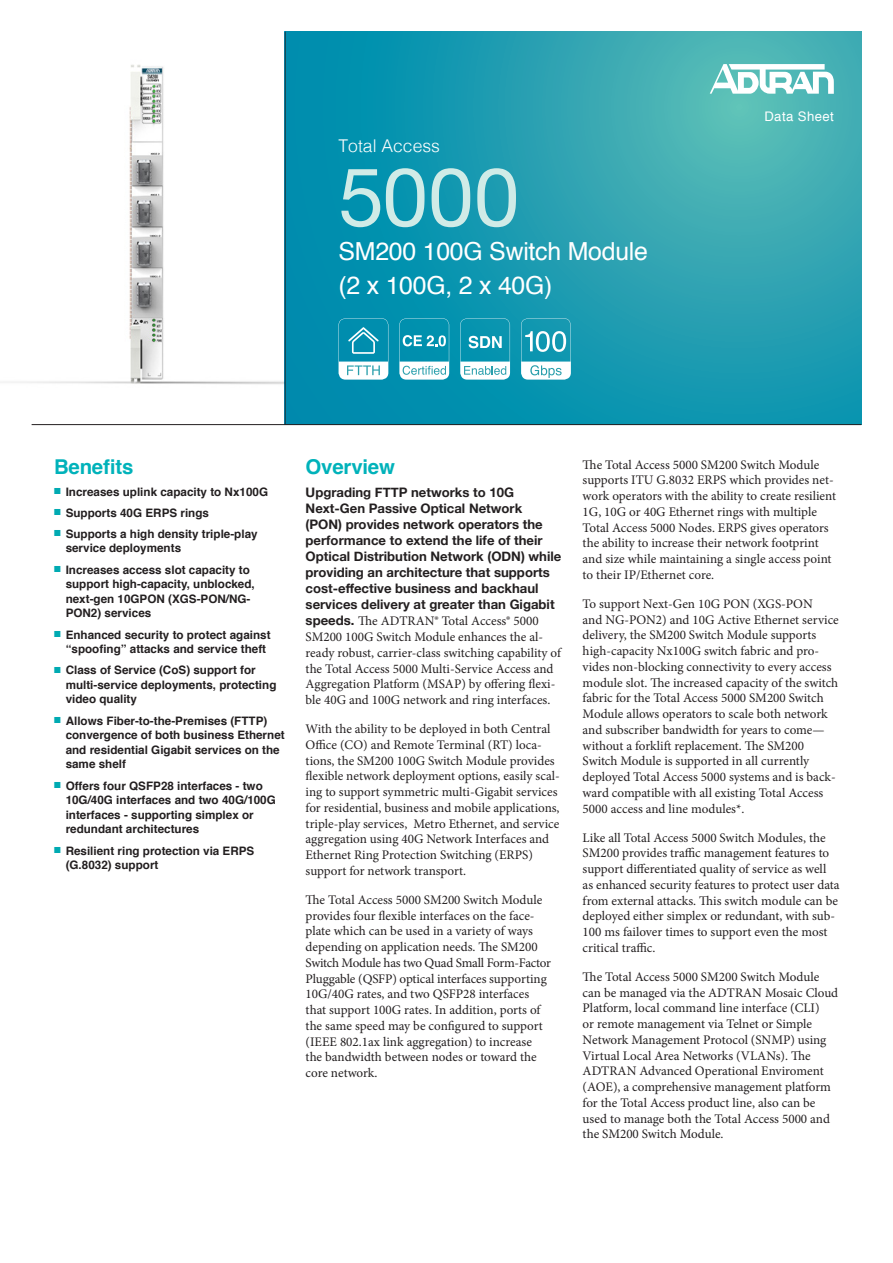
<style>
.page{position:relative;width:893px;height:1263px;background:#fff}
.page>*{position:absolute;margin:0;border:0;box-sizing:border-box;transform-origin:0 0}
.t1{font:81.9px "Helvetica Neue";color:#d0ebe7}
.t2{font:24.9px/33.6px "Helvetica";letter-spacing:-.01em;color:#fff}
.t3{font:700 20.4px "Helvetica";letter-spacing:-.01em;color:#00b2ba}
.t4{font:300 17.55px "Helvetica";color:#fff}
.Body_Copy{font:13.2px/15.8px "Minion Pro";color:#231f20}
.Body_Copy-2{font:700 13.2px/15.9px "Helvetica Neue";color:#231f20}
.t5{font:13.2px "Helvetica";letter-spacing:.03em;color:#fff}
.t6{font:700 11.7px/14.5px "Helvetica";color:#231f20}
.s1{color:#00aab2}
.s2{font-family:"Minion Pro";font-weight:400}
</style>
<div class="page">
<img style="left:0;top:42px;width:285px;height:360px">
<svg style="left:286px;top:32px;width:575px;height:392px;background:#209eb1"></svg>
<hr style="left:32px;top:424px;width:829px;height:1px;background:#231f20">
<hr style="left:285px;top:32px;width:1px;height:393px;background:#231f20">
<svg style="left:710px;top:64px;width:124px;height:30px"></svg>
<svg style="left:339px;top:318px;width:49px;height:62px"></svg>
<svg style="left:399px;top:318px;width:50px;height:62px"></svg>
<svg style="left:460px;top:318px;width:50px;height:62px"></svg>
<svg style="left:521px;top:318px;width:50px;height:62px"></svg>
<h3 class="t4" style="left:339px;top:131px;width:103px">Total Access</h3>
<h1 class="t1" style="left:339px;top:138px;width:182px">5000</h1>
<h2 class="t2" style="left:339px;top:235px;width:311px">SM200 100G Switch Module (2 x 100G, 2 x 40G)</h2>
<p class="t5" style="left:764px;top:106px;width:71px">Data Sheet</p>
<p class="t3" style="left:54px;top:451px;width:81px">Benefits</p>
<p class="t6" style="left:54px;top:484px;width:216px"><span class="s1">■</span> Increases uplink capacity to Nx100G</p>
<p class="t6" style="left:54px;top:505px;width:157px"><span class="s1">■</span> Supports 40G ERPS rings</p>
<p class="t6" style="left:66px;top:527px;width:193px;text-indent:-12px"><span class="s1">■</span> Supports a high density triple-play service deployments</p>
<p class="t6" style="left:66px;top:562px;width:191px;text-indent:-12px"><span class="s1">■</span> Increases access slot capacity to support high-capacity, unblocked, next-gen 10GPON (XGS-PON/NG-<br>PON2) services</p>
<p class="t6" style="left:66px;top:627px;width:206px;text-indent:-12px"><span class="s1">■</span> Enhanced security to protect against “spoofing” attacks and service theft</p>
<p class="t6" style="left:66px;top:663px;width:212px;text-indent:-12px"><span class="s1">■</span> Class of Service (CoS) support for multi-service deployments, protecting video quality</p>
<p class="t6" style="left:66px;top:713px;width:221px;text-indent:-12px"><span class="s1">■</span> Allows Fiber-to-the-Premises (FTTP) convergence of both business Ethernet and residential Gigabit services on the same shelf</p>
<p class="t6" style="left:66px;top:778px;width:212px;text-indent:-12px"><span class="s1">■</span> Offers four QSFP28 interfaces - two 10G/40G interfaces and two 40G/100G interfaces - supporting simplex or redundant architectures</p>
<p class="t6" style="left:66px;top:843px;width:190px;text-indent:-12px"><span class="s1">■</span> Resilient ring protection via ERPS (G.8032) support</p>
<p class="t3" style="left:306px;top:451px;width:91px">Overview</p>
<p class="Body_Copy-2" style="left:306px;top:485px;width:257px">Upgrading FTTP networks to 10G Next-Gen Passive Optical Network (PON) provides network operators the performance to extend the life of their Optical Distribution Network (ODN) while providing an architecture that supports cost-effective business and backhaul services delivery at greater than Gigabit speeds. <span class="s2">The ADTRAN® Total Access® 5000<br>SM200 100G Switch Module enhances the al&shy;ready robust, carrier-class switching capability of the Total Access 5000 Multi-Service Access and Aggregation Platform (MSAP) by offering flexi&shy;ble 40G and 100G network and ring interfaces.</span></p>
<p class="Body_Copy" style="left:306px;top:721px;width:256px">With the ability to be deployed in both Central Office (CO) and Remote Terminal (RT) loca&shy;tions, the SM200 100G Switch Module provides flexible network deployment options, easily scal&shy;ing to support symmetric multi-Gigabit services for residential, business and mobile applications, triple-play services, Metro Ethernet, and service aggregation using 40G Network Interfaces and Ethernet Ring Protection Switching (ERPS) support for network transport.</p>
<p class="Body_Copy" style="left:306px;top:892px;width:247px">The Total Access 5000 SM200 Switch Module provides four flexible interfaces on the face&shy;plate which can be used in a variety of ways depending on application needs. The SM200<br>Switch Module has two Quad Small Form-Factor Pluggable (QSFP) optical interfaces supporting 10G/40G rates, and two QSFP28 interfaces that support 100G rates. In addition, ports of the same speed may be configured to support (IEEE 802.1ax link aggregation) to increase the bandwidth between nodes or toward the core network.</p>
<p class="Body_Copy" style="left:583px;top:457px;width:255px">The Total Access 5000 SM200 Switch Module supports ITU G.8032 ERPS which provides net&shy;work operators with the ability to create resilient 1G, 10G or 40G Ethernet rings with multiple Total Access 5000 Nodes. ERPS gives operators the ability to increase their network footprint and size while maintaining a single access point to their IP/Ethernet core.</p>
<p class="Body_Copy" style="left:583px;top:596px;width:258px">To support Next-Gen 10G PON (XGS-PON<br>and NG-PON2) and 10G Active Ethernet service delivery, the SM200 Switch Module supports high-capacity Nx100G switch fabric and pro&shy;vides non-blocking connectivity to every access module slot. The increased capacity of the switch fabric for the Total Access 5000 SM200 Switch Module allows operators to scale both network and subscriber bandwidth for years to come— without a forklift replacement. The SM200<br>Switch Module is supported in all currently deployed Total Access 5000 systems and is back&shy;ward compatible with all existing Total Access 5000 access and line modules*.</p>
<p class="Body_Copy" style="left:583px;top:829px;width:259px">Like all Total Access 5000 Switch Modules, the SM200 provides traffic management features to support differentiated quality of service as well as enhanced security features to protect user data from external attacks. This switch module can be deployed either simplex or redundant, with sub-100 ms failover times to support even the most critical traffic.</p>
<p class="Body_Copy" style="left:583px;top:969px;width:257px">The Total Access 5000 SM200 Switch Module can be managed via the ADTRAN Mosaic Cloud Platform, local command line interface (CLI)<br>or remote management via Telnet or Simple Network Management Protocol (SNMP) using Virtual Local Area Networks (VLANs). The ADTRAN Advanced Operational Enviroment (AOE), a comprehensive management platform for the Total Access product line, also can be used to manage both the Total Access 5000 and the SM200 Switch Module.</p>
</div>
